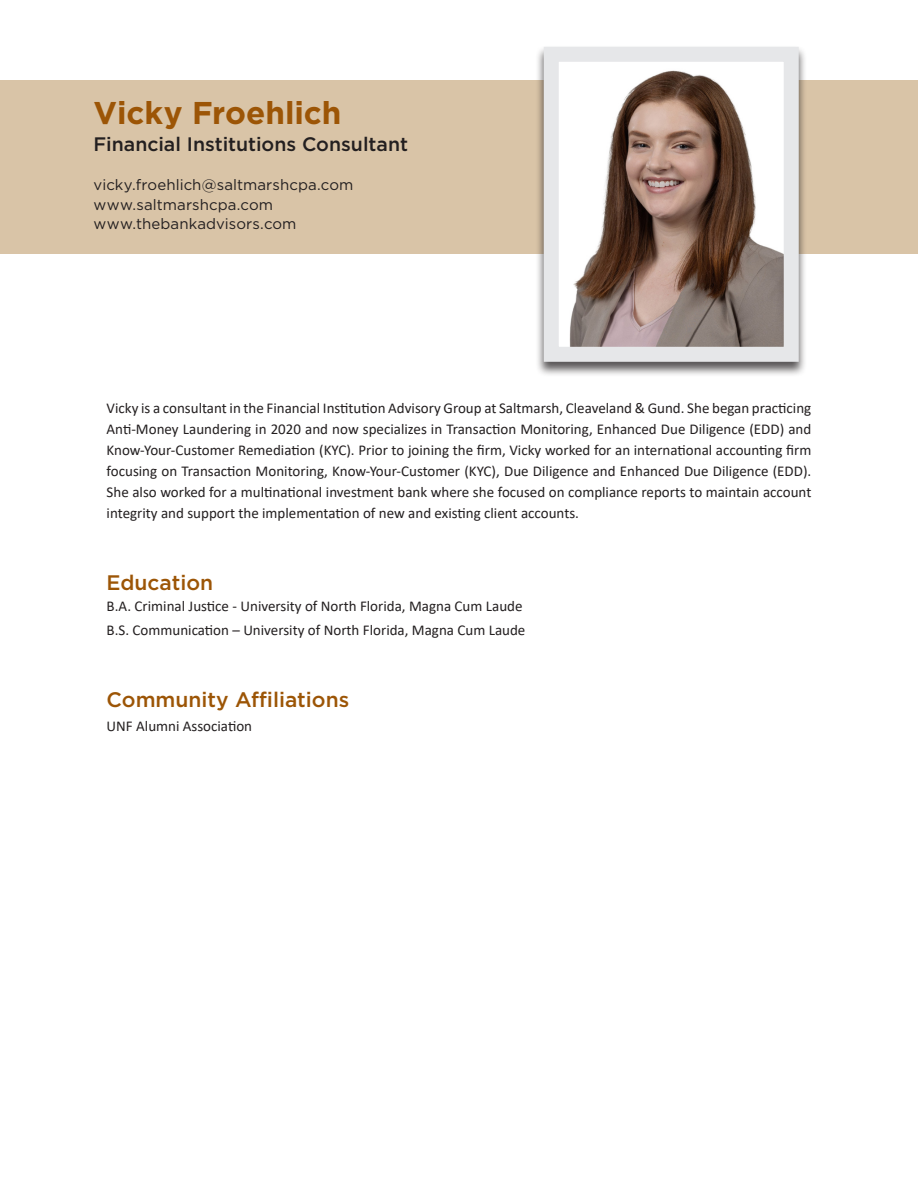
<style>
.page{position:relative;width:918px;height:1188px;background:#fff}
.page>*{position:absolute;margin:0;border:0;box-sizing:border-box;transform-origin:0 0}
.t1{font:700 31.5px "Gotham";letter-spacing:-.005em;color:#9c5506}
.t2{font:500 21px "Gotham";color:#9c5506}
.t3{font:500 19.5px "Gotham";color:#231f20}
.t4{font:15px/21px "Calibri";color:#231f20;text-align:justify}
.t5{font:15px "Gotham";letter-spacing:.01em;color:#231f20}
</style>
<div class="page">
<div style="left:0;top:80px;width:918px;height:174px;background:#d9c4a7"></div>
<div style="left:536px;top:45px;width:271px;height:332px;background:#231f20;opacity:.75"></div>
<img style="left:560px;top:63px;width:223px;height:283px">
<div style="left:544px;top:47px;width:255px;height:315px;border:15px solid #e6e7e9"></div>
<p class="t1" style="left:94px;top:92px;width:249px">Vicky Froehlich</p>
<p class="t3" style="left:94px;top:132px;width:316px">Financial Institutions Consultant</p>
<p class="t5" style="left:94px;top:176px;width:261px">vicky.froehlich@saltmarshcpa.com</p>
<p class="t5" style="left:94px;top:195px;width:181px">www.saltmarshcpa.com</p>
<p class="t5" style="left:94px;top:215px;width:204px">www.thebankadvisors.com</p>
<p class="t4" style="left:107px;top:397px;width:706px">Vicky is a consultant in the Financial Institution Advisory Group at Saltmarsh, Cleaveland &amp; Gund. She began practicing Anti-Money Laundering in 2020 and now specializes in Transaction Monitoring, Enhanced Due Diligence (EDD) and Know-Your-Customer Remediation (KYC). Prior to joining the firm, Vicky worked for an international accounting firm focusing on Transaction Monitoring, Know-Your-Customer (KYC), Due Diligence and Enhanced Due Diligence (EDD).<br>She also worked for a multinational investment bank where she focused on compliance reports to maintain account integrity and support the implementation of new and existing client accounts.</p>
<p class="t2" style="left:107px;top:568px;width:108px">Education</p>
<p class="t4" style="left:107px;top:595px;width:417px">B.A. Criminal Justice - University of North Florida, Magna Cum Laude</p>
<p class="t4" style="left:107px;top:619px;width:420px">B.S. Communication – University of North Florida, Magna Cum Laude</p>
<p class="t2" style="left:107px;top:685px;width:244px">Community Affiliations</p>
<p class="t4" style="left:107px;top:715px;width:147px">UNF Alumni Association</p>
</div>
